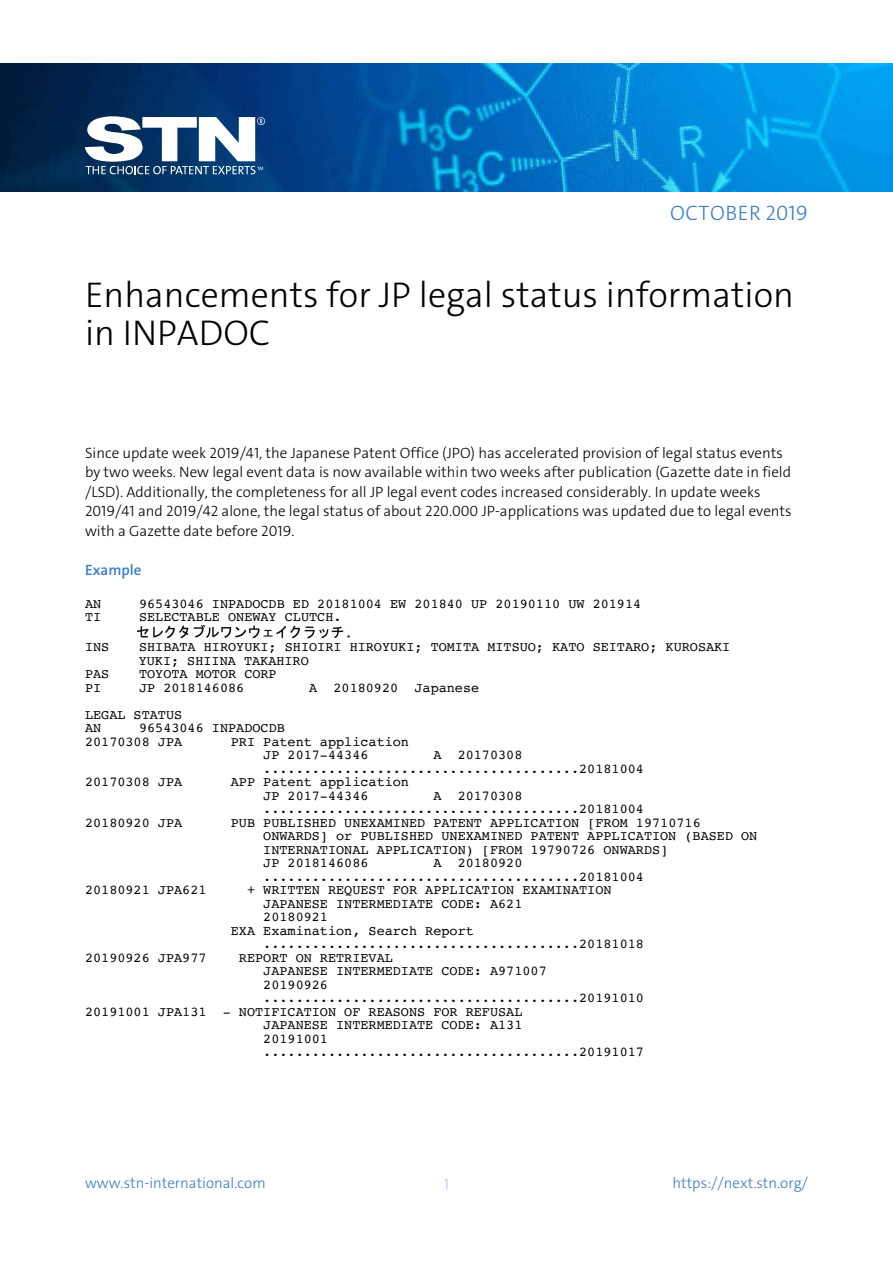
<style>
.page{position:relative;width:893px;height:1263px;background:#fff}
.page>*{position:absolute;margin:0;border:0;box-sizing:border-box;transform-origin:0 0}
.t1{font:300 36px/37.5px "The Sans C4 s";color:#000}
.t2{font:300 21px "The Sans C4 s";letter-spacing:.025em;color:#397cc9}
.t3{font:300 15px/19.5px "The Sans C4 s";color:#000}
.t4{font:300 15px "The Sans C4 s";color:#397cc9}
.t5{font:600 15px "The Sans C4 s";color:#397cc9}
.t6{font:300 15px "The Sans C4 s";color:#aec8e9}
.t7{font:13.5px/13.5px "Courier";color:#000}
</style>
<div class="page">
<img style="left:0;top:64px;width:893px;height:127px">
<svg style="left:85px;top:116px;width:180px;height:58px"></svg>
<img style="left:136px;top:625px;width:214px;height:13px">
<h2 class="t2" style="left:670px;top:199px;width:139px">OCTOBER 2019</h2>
<h1 class="t1" style="left:85px;top:277px;width:710px">Enhancements for JP legal status information in INPADOC</h1>
<p class="t3" style="left:85px;top:443px;width:708px">Since update week 2019/41, the Japanese Patent Office (JPO) has accelerated provision of legal status events by two weeks. New legal event data is now available within two weeks after publication (Gazette date in field /LSD). Additionally, the completeness for all JP legal event codes increased considerably. In update weeks 2019/41 and 2019/42 alone, the legal status of about 220.000 JP-applications was updated due to legal events with a Gazette date before 2019.</p>
<p class="t5" style="left:85px;top:560px;width:58px">Example</p>
<p class="t7" style="left:85px;top:596px;width:18px">AN</p>
<p class="t7" style="left:139px;top:596px;width:504px">96543046 INPADOCDB ED 20181004 EW 201840 UP 20190110 UW 201914</p>
<p class="t7" style="left:85px;top:610px;width:18px">TI</p>
<p class="t7" style="left:139px;top:610px;width:204px">SELECTABLE ONEWAY CLUTCH.</p>
<p class="t7" style="left:85px;top:640px;width:26px">INS</p>
<p class="t7" style="left:139px;top:640px;width:593px">SHIBATA HIROYUKI; SHIOIRI HIROYUKI; TOMITA MITSUO; KATO SEITARO; KUROSAKI<br>YUKI; SHIINA TAKAHIRO</p>
<p class="t7" style="left:85px;top:667px;width:26px">PAS</p>
<p class="t7" style="left:139px;top:667px;width:139px">TOYOTA MOTOR CORP</p>
<p class="t7" style="left:85px;top:680px;width:18px">PI</p>
<p class="t7" style="left:139px;top:680px;width:107px">JP 2018146086</p>
<p class="t7" style="left:309px;top:680px;width:172px">A 20180920 Japanese</p>
<p class="t7" style="left:85px;top:707px;width:99px">LEGAL STATUS<br>AN</p>
<p class="t7" style="left:85px;top:721px;width:201px;text-indent:54px">96543046 INPADOCDB<br>20170308 JPA</p>
<p class="t7" style="left:231px;top:734px;width:180px;text-align:center">PRI Patent application<br>JP 2017-44346</p>
<p class="t7" style="left:263px;top:748px;width:382px;text-indent:170px">A 20170308 .......................................20181004</p>
<p class="t7" style="left:85px;top:775px;width:99px">20170308 JPA</p>
<p class="t7" style="left:231px;top:775px;width:180px;text-align:center">APP Patent application<br>JP 2017-44346</p>
<p class="t7" style="left:263px;top:788px;width:382px;text-indent:170px">A 20170308 .......................................20181004</p>
<p class="t7" style="left:85px;top:815px;width:99px">20180920 JPA</p>
<p class="t7" style="left:263px;top:815px;width:496px;text-indent:-32px">PUB PUBLISHED UNEXAMINED PATENT APPLICATION [FROM 19710716<br>ONWARDS] or PUBLISHED UNEXAMINED PATENT APPLICATION (BASED ON INTERNATIONAL APPLICATION) [FROM 19790726 ONWARDS]<br>JP 2018146086</p>
<p class="t7" style="left:263px;top:856px;width:382px;text-indent:170px">A 20180920 .......................................20181004</p>
<p class="t7" style="left:85px;top:883px;width:123px">20180921 JPA621</p>
<p class="t7" style="left:247px;top:883px;width:366px">+ WRITTEN REQUEST FOR APPLICATION EXAMINATION</p>
<p class="t7" style="left:263px;top:896px;width:261px">JAPANESE INTERMEDIATE CODE: A621</p>
<p class="t7" style="left:263px;top:910px;width:66px">20180921</p>
<p class="t7" style="left:231px;top:923px;width:245px">EXA Examination, Search Report</p>
<p class="t7" style="left:263px;top:937px;width:382px">.......................................20181018</p>
<p class="t7" style="left:85px;top:950px;width:123px">20190926 JPA977</p>
<p class="t7" style="left:239px;top:950px;width:155px">REPORT ON RETRIEVAL</p>
<p class="t7" style="left:263px;top:964px;width:285px">JAPANESE INTERMEDIATE CODE: A971007</p>
<p class="t7" style="left:263px;top:977px;width:66px">20190926</p>
<p class="t7" style="left:263px;top:991px;width:382px">.......................................20191010</p>
<p class="t7" style="left:85px;top:1004px;width:439px">20191001 JPA131 - NOTIFICATION OF REASONS FOR REFUSAL</p>
<p class="t7" style="left:263px;top:1018px;width:261px">JAPANESE INTERMEDIATE CODE: A131</p>
<p class="t7" style="left:263px;top:1031px;width:66px">20191001</p>
<p class="t7" style="left:263px;top:1045px;width:382px">.......................................20191017</p>
<p class="t4" style="left:85px;top:1173px;width:182px">www.stn-international.com</p>
<p class="t4" style="left:672px;top:1173px;width:137px">https://next.stn.org/</p>
<p class="t6" style="left:444px;top:1174px;width:7px">1</p>
</div>
